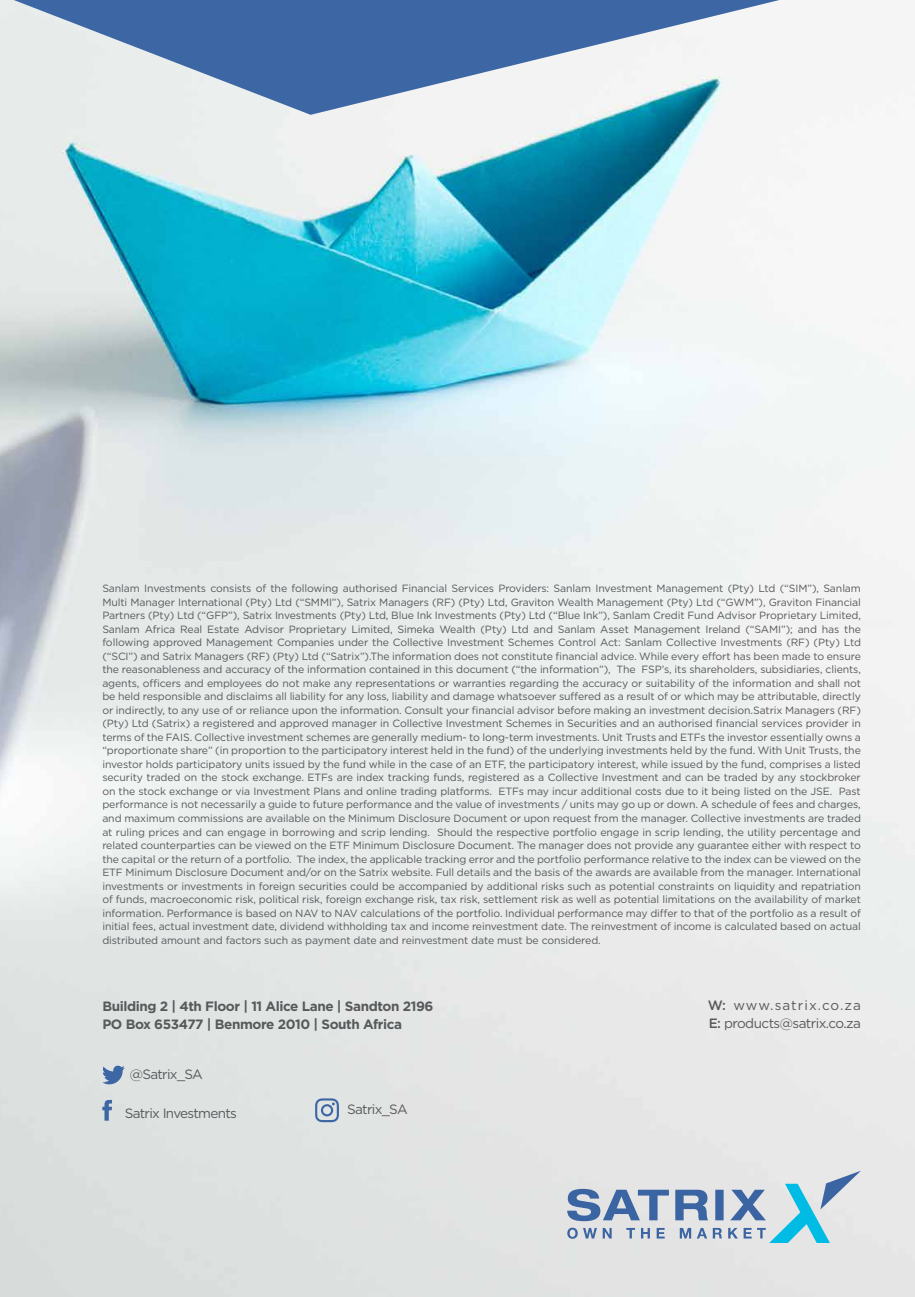
<style>
.page{position:relative;width:915px;height:1297px;background:#fff}
.page>*{position:absolute;margin:0;border:0;box-sizing:border-box;transform-origin:0 0}
.t1{font:13.5px/18px "Gotham";letter-spacing:-.05em;color:#58595b}
.t2{font:700 13.5px/18px "Gotham";letter-spacing:-.03em;color:#58595b}
.t3{font:10.5px/13.5px "Gotham";letter-spacing:-.01em;color:#58595b;text-align:justify}
.s1{font-weight:500}
</style>
<div class="page">
<img style="left:0;top:0;width:914px;height:1297px">
<svg style="left:14px;top:0;width:765px;height:115px"></svg>
<svg style="left:102px;top:1064px;width:23px;height:21px"></svg>
<svg style="left:102px;top:1100px;width:10px;height:21px"></svg>
<svg style="left:315px;top:1098px;width:24px;height:24px"></svg>
<svg style="left:567px;top:1171px;width:293px;height:72px;background:#b5c9d7"></svg>
<p class="t3" style="left:102px;top:582px;width:759px">Sanlam Investments consists of the following authorised Financial Services Providers: Sanlam Investment Management (Pty) Ltd (“SIM”), Sanlam Multi Manager International (Pty) Ltd (“SMMI”), Satrix Managers (RF) (Pty) Ltd, Graviton Wealth Management (Pty) Ltd (“GWM”), Graviton Financial Partners (Pty) Ltd (“GFP”), Satrix Investments (Pty) Ltd, Blue Ink Investments (Pty) Ltd (“Blue Ink”), Sanlam Credit Fund Advisor Proprietary Limited, Sanlam Africa Real Estate Advisor Proprietary Limited, Simeka Wealth (Pty) Ltd and Sanlam Asset Management Ireland (“SAMI”); and has the following approved Management Companies under the Collective Investment Schemes Control Act: Sanlam Collective Investments (RF) (Pty) Ltd (“SCI”) and Satrix Managers (RF) (Pty) Ltd (“Satrix”).The information does not constitute financial advice. While every effort has been made to ensure the reasonableness and accuracy of the information contained in this document (“the information”), The FSP’s, its shareholders, subsidiaries, clients, agents, officers and employees do not make any representations or warranties regarding the accuracy or suitability of the information and shall not be held responsible and disclaims all liability for any loss, liability and damage whatsoever suffered as a result of or which may be attributable, directly or indirectly, to any use of or reliance upon the information. Consult your financial advisor before making an investment decision.Satrix Managers (RF) (Pty) Ltd (Satrix) a registered and approved manager in Collective Investment Schemes in Securities and an authorised financial services provider in terms of the FAIS. Collective investment schemes are generally medium- to long-term investments. Unit Trusts and ETFs the investor essentially owns a “proportionate share” (in proportion to the participatory interest held in the fund) of the underlying investments held by the fund. With Unit Trusts, the investor holds participatory units issued by the fund while in the case of an ETF, the participatory interest, while issued by the fund, comprises a listed security traded on the stock exchange. ETFs are index tracking funds, registered as a Collective Investment and can be traded by any stockbroker on the stock exchange or via Investment Plans and online trading platforms. ETFs may incur additional costs due to it being listed on the JSE. Past performance is not necessarily a guide to future performance and the value of investments / units may go up or down. A schedule of fees and charges, and maximum commissions are available on the Minimum Disclosure Document or upon request from the manager. Collective investments are traded at ruling prices and can engage in borrowing and scrip lending. Should the respective portfolio engage in scrip lending, the utility percentage and related counterparties can be viewed on the ETF Minimum Disclosure Document. The manager does not provide any guarantee either with respect to the capital or the return of a portfolio. The index, the applicable tracking error and the portfolio performance relative to the index can be viewed on the ETF Minimum Disclosure Document and/or on the Satrix website. Full details and the basis of the awards are available from the manager. International investments or investments in foreign securities could be accompanied by additional risks such as potential constraints on liquidity and repatriation of funds, macroeconomic risk, political risk, foreign exchange risk, tax risk, settlement risk as well as potential limitations on the availability of market information. Performance is based on NAV to NAV calculations of the portfolio. Individual performance may differ to that of the portfolio as a result of initial fees, actual investment date, dividend withholding tax and income reinvestment date. The reinvestment of income is calculated based on actual distributed amount and factors such as payment date and reinvestment date must be considered.</p>
<p class="t2" style="left:102px;top:997px;width:332px">Building 2 | 4th Floor | 11 Alice Lane | Sandton 2196<br>PO Box 653477 | Benmore 2010 | South Africa</p>
<p class="t1" style="left:130px;top:1065px;width:74px">@Satrix_SA</p>
<p class="t1" style="left:125px;top:1103px;width:114px">Satrix Investments</p>
<p class="t1" style="left:347px;top:1100px;width:62px">Satrix_SA</p>
<p class="t1" style="left:707px;top:996px;width:155px"><span class="s1">W:</span> www.satrix.co.za<br><span class="s1">E:</span> products@satrix.co.za</p>
</div>
